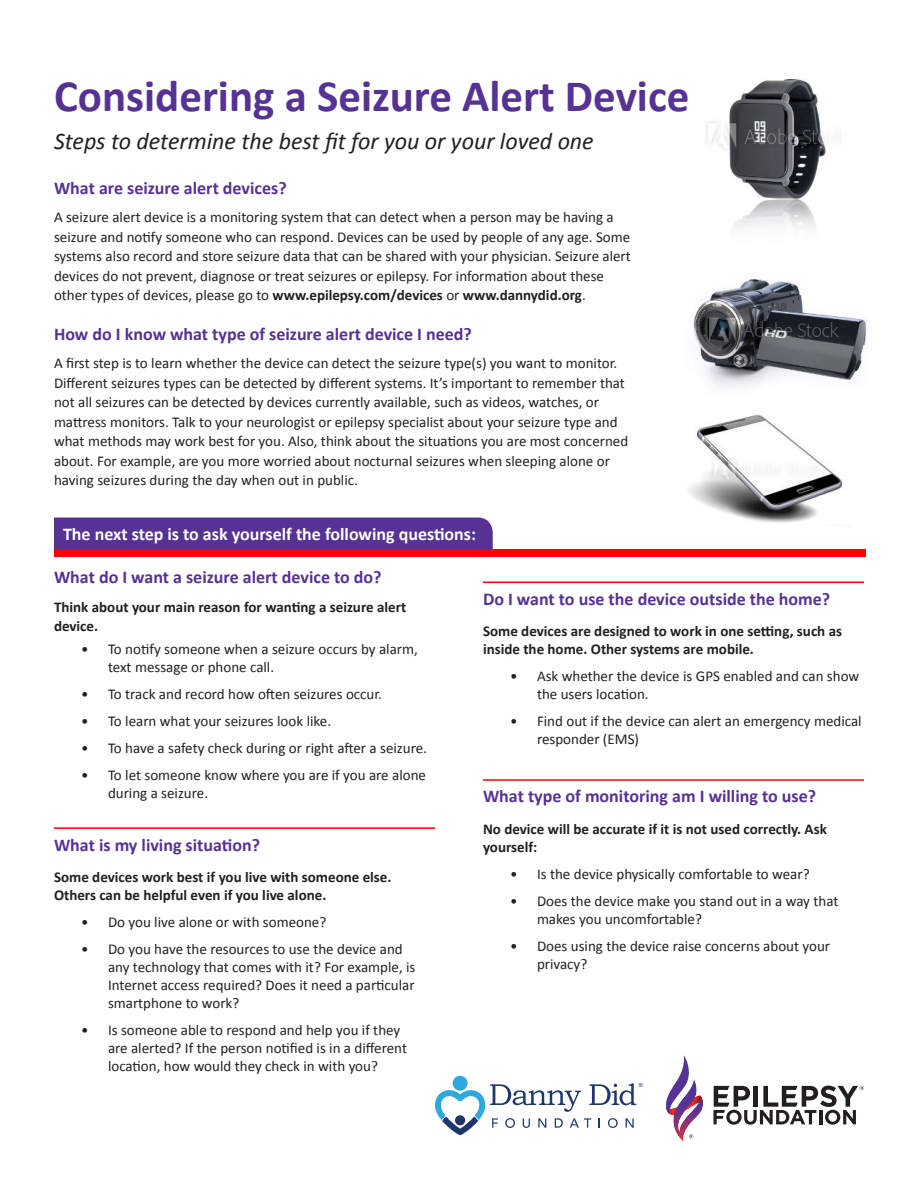
<style>
.page{position:relative;width:918px;height:1188px;background:#fff}
.page>*{position:absolute;margin:0;border:0;box-sizing:border-box;transform-origin:0 0}
.t1{font:700 45px "Calibri";color:#553294}
.t2{font:italic 24px "Calibri";color:#231f20}
.t3{font:700 18px "Calibri";color:#553294}
.t4{font:700 18px "Calibri";color:#fff}
.t5{font:15px/18px "Calibri";color:#231f20}
.t6{font:700 15px/18px "Calibri";color:#231f20}
.t7{font:5.7px "Arial";color:#1f366c}
.s1{font-weight:700}
</style>
<div class="page">
<div style="left:54px;top:518px;width:439px;height:32px;background:#553294"></div>
<div style="left:54px;top:550px;width:811px;height:7px;background:#f00"></div>
<hr style="left:54px;top:827px;width:381px;height:2px;background:#f00">
<hr style="left:483px;top:582px;width:381px;height:1px;background:#f00">
<hr style="left:483px;top:779px;width:381px;height:2px;background:#f00">
<svg style="left:666px;top:1055px;width:38px;height:87px"></svg>
<svg style="left:713px;top:1086px;width:151px;height:39px"></svg>
<img style="left:706px;top:79px;width:134px;height:150px">
<svg style="left:435px;top:1083px;width:201px;height:52px"></svg>
<div style="left:453px;top:1076px;width:15px;height:15px;background:#2da9e0;border-radius:50%"></div>
<div style="left:455px;top:1115px;width:10px;height:10px;background:#1f366c;border-radius:50%"></div>
<img style="left:694px;top:279px;width:174px;height:108px">
<img style="left:688px;top:415px;width:155px;height:111px">
<h1 class="t1" style="left:54px;top:78px;width:637px">Considering a Seizure Alert Device</h1>
<h2 class="t2" style="left:54px;top:125px;width:541px">Steps to determine the best fit for you or your loved one</h2>
<p class="t3" style="left:54px;top:180px;width:234px">What are seizure alert devices?</p>
<p class="t5" style="left:54px;top:207px;width:578px;line-height:19.5px">A seizure alert device is a monitoring system that can detect when a person may be having a seizure and notify someone who can respond. Devices can be used by people of any age. Some systems also record and store seizure data that can be shared with your physician. Seizure alert devices do not prevent, diagnose or treat seizures or epilepsy. For information about these other types of devices, please go to <span class="s1">www.epilepsy.com/devices</span> or <span class="s1">www.dannydid.org</span>.</p>
<p class="t3" style="left:54px;top:327px;width:419px">How do I know what type of seizure alert device I need?</p>
<p class="t5" style="left:54px;top:353px;width:576px;line-height:19.5px">A first step is to learn whether the device can detect the seizure type(s) you want to monitor.<br>Different seizures types can be detected by different systems. It’s important to remember that not all seizures can be detected by devices currently available, such as videos, watches, or mattress monitors. Talk to your neurologist or epilepsy specialist about your seizure type and what methods may work best for you. Also, think about the situations you are most concerned about. For example, are you more worried about nocturnal seizures when sleeping alone or having seizures during the day when out in public.</p>
<p class="t4" style="left:63px;top:523px;width:415px">The next step is to ask yourself the following questions:</p>
<p class="t3" style="left:54px;top:570px;width:329px">What do I want a seizure alert device to do?</p>
<p class="t6" style="left:54px;top:597px;width:354px;line-height:19.5px">Think about your main reason for wanting a seizure alert device.</p>
<p class="t5" style="left:108px;top:640px;width:311px;text-indent:-27px">• To notify someone when a seizure occurs by alarm, text message or phone call.</p>
<p class="t5" style="left:81px;top:685px;width:303px">• To track and record how often seizures occur.</p>
<p class="t5" style="left:81px;top:712px;width:252px">• To learn what your seizures look like.</p>
<p class="t5" style="left:81px;top:739px;width:347px">• To have a safety check during or right after a seizure.</p>
<p class="t5" style="left:108px;top:766px;width:320px;text-indent:-27px">• To let someone know where you are if you are alone during a seizure.</p>
<p class="t3" style="left:54px;top:833px;width:208px">What is my living situation?</p>
<p class="t6" style="left:54px;top:869px;width:339px">Some devices work best if you live with someone else.<br>Others can be helpful even if you live alone.</p>
<p class="t5" style="left:81px;top:913px;width:247px">• Do you live alone or with someone?</p>
<p class="t5" style="left:108px;top:940px;width:309px;text-indent:-27px">• Do you have the resources to use the device and any technology that comes with it? For example, is Internet access required? Does it need a particular smartphone to work?</p>
<p class="t5" style="left:108px;top:1021px;width:301px;text-indent:-27px">• Is someone able to respond and help you if they are alerted? If the person notified is in a different location, how would they check in with you?</p>
<p class="t3" style="left:483px;top:592px;width:349px">Do I want to use the device outside the home?</p>
<p class="t6" style="left:483px;top:622px;width:361px">Some devices are designed to work in one setting, such as inside the home. Other systems are mobile.</p>
<p class="t5" style="left:537px;top:667px;width:324px;text-indent:-27px">• Ask whether the device is GPS enabled and can show the users location.</p>
<p class="t5" style="left:537px;top:712px;width:326px;text-indent:-27px">• Find out if the device can alert an emergency medical responder (EMS)</p>
<p class="t3" style="left:483px;top:789px;width:335px">What type of monitoring am I willing to use?</p>
<p class="t6" style="left:483px;top:821px;width:345px">No device will be accurate if it is not used correctly. Ask yourself:</p>
<p class="t5" style="left:510px;top:865px;width:301px">• Is the device physically comfortable to wear?</p>
<p class="t5" style="left:537px;top:892px;width:303px;text-indent:-27px">• Does the device make you stand out in a way that makes you uncomfortable?</p>
<p class="t5" style="left:537px;top:937px;width:295px;text-indent:-27px">• Does using the device raise concerns about your privacy?</p>
<p class="t7" style="left:639px;top:1081px;width:6px">®</p>
</div>
